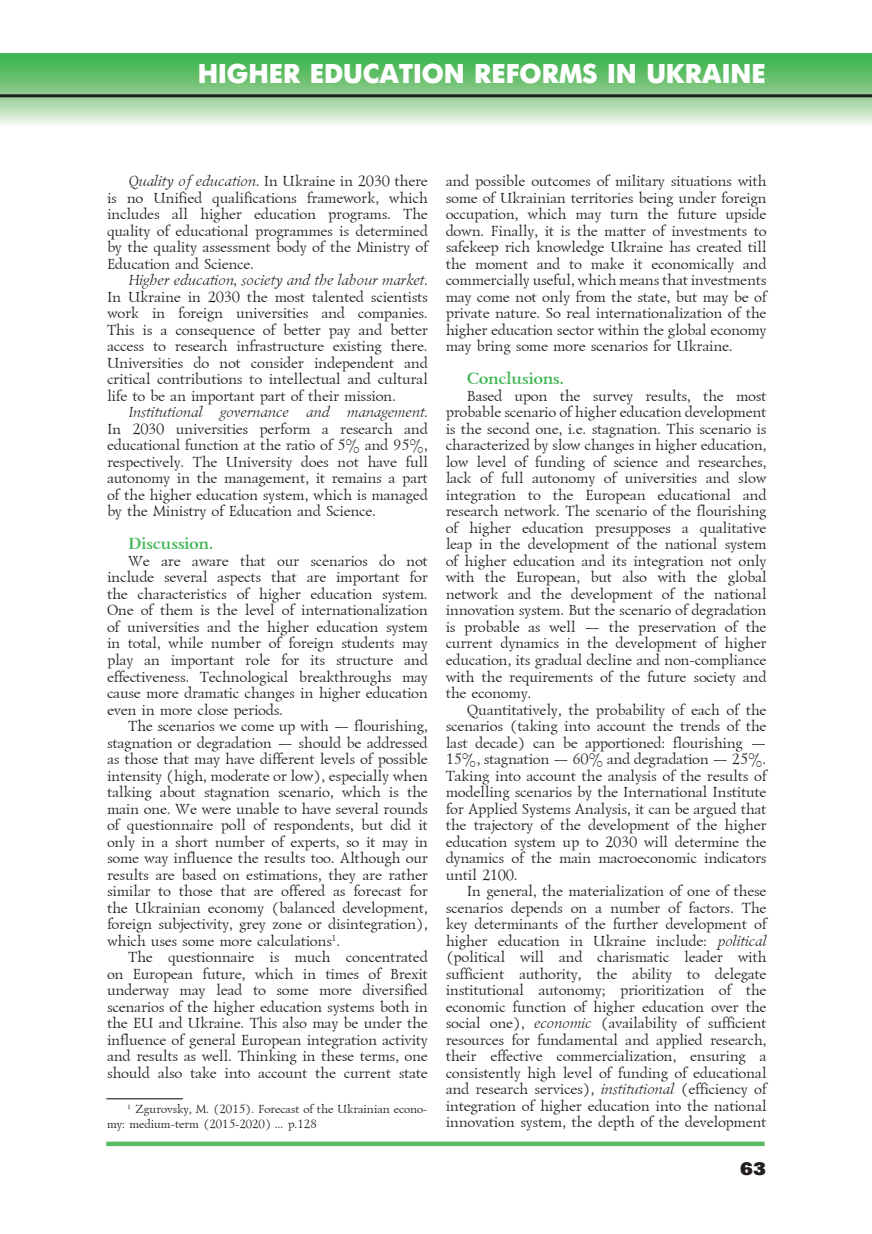
<style>
.page{position:relative;width:872px;height:1234px;background:#fff}
.page>*{position:absolute;margin:0;border:0;box-sizing:border-box;transform-origin:0 0}
.t1{font:27px "Ukrainian Futuris Extra";color:#fff}
.t2{font:18px "Ukrainian Xenia Extended";color:#231f20}
.t3{font:700 16.5px "Ukrainian Lazurski";color:#3fb654}
.t4{font:15px/16.5px "Ukrainian Lazurski";color:#231f20;text-align:justify}
.t5{font:italic 15px "Ukrainian Lazurski";color:#231f20}
.t6{font:12px/14.4px "Ukrainian Lazurski";color:#231f20}
.s1{font-style:italic}
</style>
<div class="page">
<svg style="left:0;top:53px;width:872px;height:71px;background:#87cb8b"></svg>
<hr style="left:0;top:94px;width:872px;height:3px;background:#231f20">
<svg style="left:106px;top:1141px;width:658px;height:4px;background:#71c579"></svg>
<hr style="left:106px;top:1097px;width:77px;height:2px;background:#231f20">
<h1 class="t1" style="left:198px;top:58px;width:569px">HIGHER EDUCATION REFORMS IN UKRAINE</h1>
<p class="t4" style="left:106px;top:173px;width:322px;text-indent:21px"><span class="s1">Quality of education.</span> In Ukraine in 2030 there is no Unified qualifications framework, which includes all higher education programs. The quality of educational programmes is determined by the quality assessment body of the Ministry of Education and Science.</p>
<p class="t5" style="left:128px;top:272px;width:301px">Higher education, society and the labour market.</p>
<p class="t4" style="left:106px;top:289px;width:322px">In Ukraine in 2030 the most talented scientists work in foreign universities and companies.<br>This is a consequence of better pay and better access to research infrastructure existing there.<br>Universities do not consider independent and critical contributions to intellectual and cultural life to be an important part of their mission.</p>
<p class="t5" style="left:128px;top:404px;width:301px">Institutional governance and management.</p>
<p class="t4" style="left:106px;top:421px;width:322px">In 2030 universities perform a research and educational function at the ratio of 5% and 95%, respectively. The University does not have full autonomy in the management, it remains a part of the higher education system, which is managed by the Ministry of Education and Science.</p>
<p class="t3" style="left:128px;top:535px;width:86px">Discussion.</p>
<p class="t4" style="left:106px;top:553px;width:322px;text-indent:21px">We are aware that our scenarios do not include several aspects that are important for the characteristics of higher education system.<br>One of them is the level of internationalization of universities and the higher education system in total, while number of foreign students may play an important role for its structure and effectiveness. Technological breakthroughs may cause more dramatic changes in higher education even in more close periods.</p>
<p class="t4" style="left:106px;top:718px;width:322px;text-indent:21px">The scenarios we come up with — flourishing, stagnation or degradation — should be addressed as those that may have different levels of possible intensity (high, moderate or low), especially when talking about stagnation scenario, which is the main one. We were unable to have several rounds of questionnaire poll of respondents, but did it only in a short number of experts, so it may in some way influence the results too. Although our results are based on estimations, they are rather similar to those that are offered as forecast for the Ukrainian economy (balanced development, foreign subjectivity, grey zone or disintegration), which uses some more calculations<sup>1</sup>.</p>
<p class="t4" style="left:106px;top:949px;width:322px;text-indent:21px">The questionnaire is much concentrated on European future, which in times of Brexit underway may lead to some more diversified scenarios of the higher education systems both in the EU and Ukraine. This also may be under the influence of general European integration activity and results as well. Thinking in these terms, one should also take into account the current state</p>
<p class="t6" style="left:106px;top:1102px;width:322px;text-indent:21px"><sup>1</sup> Zgurovsky, M. (2015). Forecast of the Ukrainian econo&shy;my: medium-term (2015-2020) … p.128</p>
<p class="t4" style="left:445px;top:173px;width:322px">and possible outcomes of military situations with some of Ukrainian territories being under foreign occupation, which may turn the future upside down. Finally, it is the matter of investments to safekeep rich knowledge Ukraine has created till the moment and to make it economically and commercially useful, which means that investments may come not only from the state, but may be of private nature. So real internationalization of the higher education sector within the global economy may bring some more scenarios for Ukraine.</p>
<p class="t3" style="left:466px;top:370px;width:98px">Conclusions.</p>
<p class="t4" style="left:445px;top:388px;width:322px;text-indent:21px">Based upon the survey results, the most probable scenario of higher education development is the second one, i.e. stagnation. This scenario is characterized by slow changes in higher education, low level of funding of science and researches, lack of full autonomy of universities and slow integration to the European educational and research network. The scenario of the flourishing of higher education presupposes a qualitative leap in the development of the national system of higher education and its integration not only with the European, but also with the global network and the development of the national innovation system. But the scenario of degradation is probable as well — the preservation of the current dynamics in the development of higher education, its gradual decline and non-compliance with the requirements of the future society and the economy.</p>
<p class="t4" style="left:445px;top:701px;width:322px;text-indent:21px">Quantitatively, the probability of each of the scenarios (taking into account the trends of the last decade) can be apportioned: flourishing — 15%, stagnation — 60% and degradation — 25%.<br>Taking into account the analysis of the results of modelling scenarios by the International Institute for Applied Systems Analysis, it can be argued that the trajectory of the development of the higher education system up to 2030 will determine the dynamics of the main macroeconomic indicators until 2100.</p>
<p class="t4" style="left:445px;top:883px;width:322px;text-indent:21px">In general, the materialization of one of these scenarios depends on a number of factors. The key determinants of the further development of higher education in Ukraine include: <span class="s1">political </span>(political will and charismatic leader with sufficient authority, the ability to delegate institutional autonomy; prioritization of the economic function of higher education over the social one), <span class="s1">economic</span> (availability of sufficient resources for fundamental and applied research, their effective commercialization, ensuring a consistently high level of funding of educational and research services), <span class="s1">institutional</span> (efficiency of integration of higher education into the national innovation system, the depth of the development</p>
<p class="t2" style="left:740px;top:1157px;width:27px">63</p>
</div>
